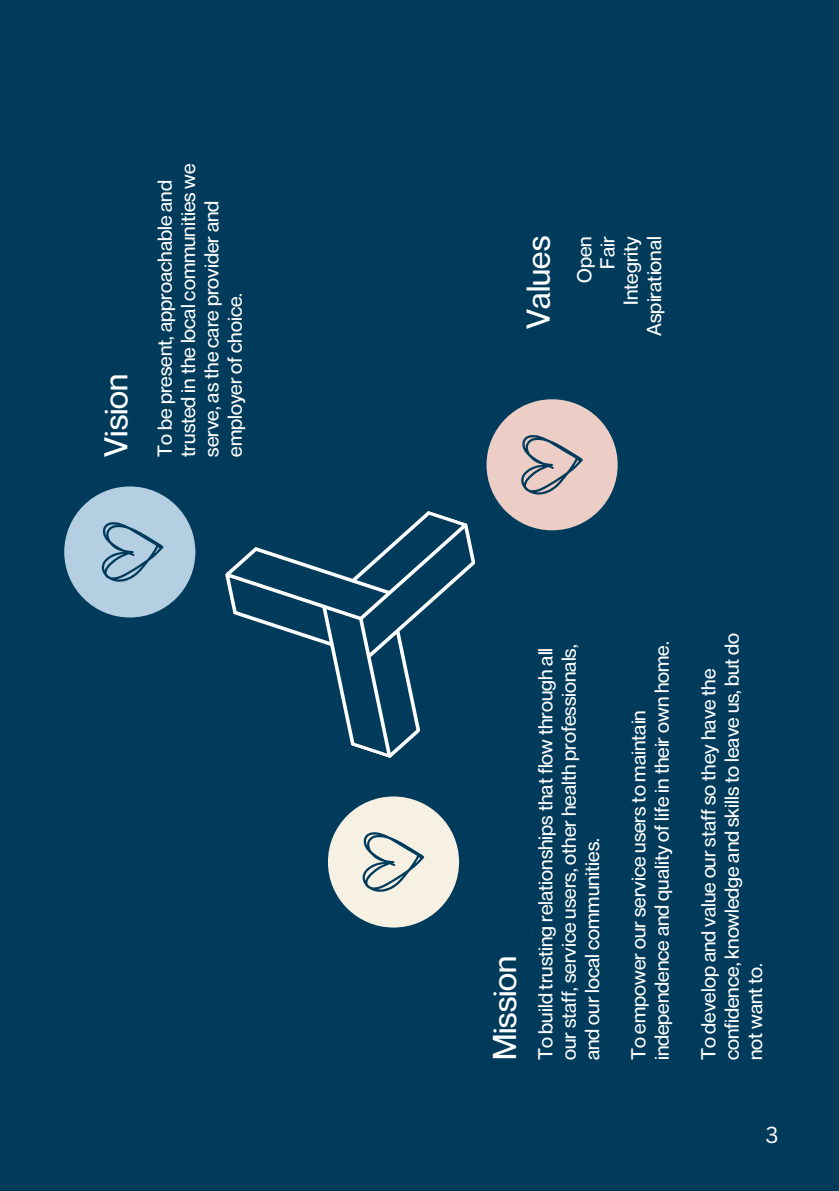
<style>
.page{position:relative;width:839px;height:1191px;background:#fff}
.page>*{position:absolute;margin:0;border:0;box-sizing:border-box;transform-origin:0 0}
.t1{font:500 32.2px "Neue Montreal";color:#fff}
.t2{font:22.6px "Canva Sans";color:#fff}
.t3{font:500 19.8px/23.2px "Neue Montreal";color:#fff}
</style>
<div class="page">
<div style="left:0;top:0;width:838px;height:1191px;background:#003b5c"></div>
<svg style="left:186px;top:511px;width:289px;height:247px"></svg>
<div style="left:64px;top:486px;width:131px;height:132px;background:#b4cee2;border-radius:50%"></div>
<div style="left:486px;top:399px;width:131px;height:131px;background:#edcec6;border-radius:50%"></div>
<div style="left:328px;top:796px;width:131px;height:132px;background:#f7f1e3;border-radius:50%"></div>
<svg style="left:521px;top:435px;width:61px;height:60px"></svg>
<svg style="left:362px;top:832px;width:62px;height:60px"></svg>
<svg style="left:102px;top:522px;width:61px;height:60px"></svg>
<p class="t1" style="left:96px;top:457px;width:84px;rotate:-90deg">Vision</p>
<p class="t3" style="left:153px;top:457px;width:295px;rotate:-90deg">To be present, approachable and trusted in the local communities we serve, as the care provider and employer of choice.</p>
<p class="t1" style="left:518px;top:329px;width:94px;rotate:-90deg">Values</p>
<p class="t3" style="left:572px;top:283px;width:48px;rotate:-90deg">Open</p>
<p class="t3" style="left:595px;top:269px;width:34px;rotate:-90deg">Fair</p>
<p class="t3" style="left:619px;top:305px;width:70px;rotate:-90deg">Integrity</p>
<p class="t3" style="left:642px;top:336px;width:101px;rotate:-90deg">Aspirational</p>
<h1 class="t1" style="left:485px;top:1060px;width:106px;rotate:-90deg">Mission</h1>
<p class="t3" style="left:533px;top:1060px;width:417px;rotate:-90deg">To build trusting relationships that flow through all our staff, service users, other health professionals, and our local communities.</p>
<p class="t3" style="left:626px;top:1060px;width:420px;rotate:-90deg">To empower our service users to maintain independence and quality of life in their own home.</p>
<p class="t3" style="left:696px;top:1060px;width:429px;rotate:-90deg">To develop and value our staff so they have the confidence, knowledge and skills to leave us, but do not want to.</p>
<p class="t2" style="left:765px;top:1119px;width:15px">3</p>
</div>
